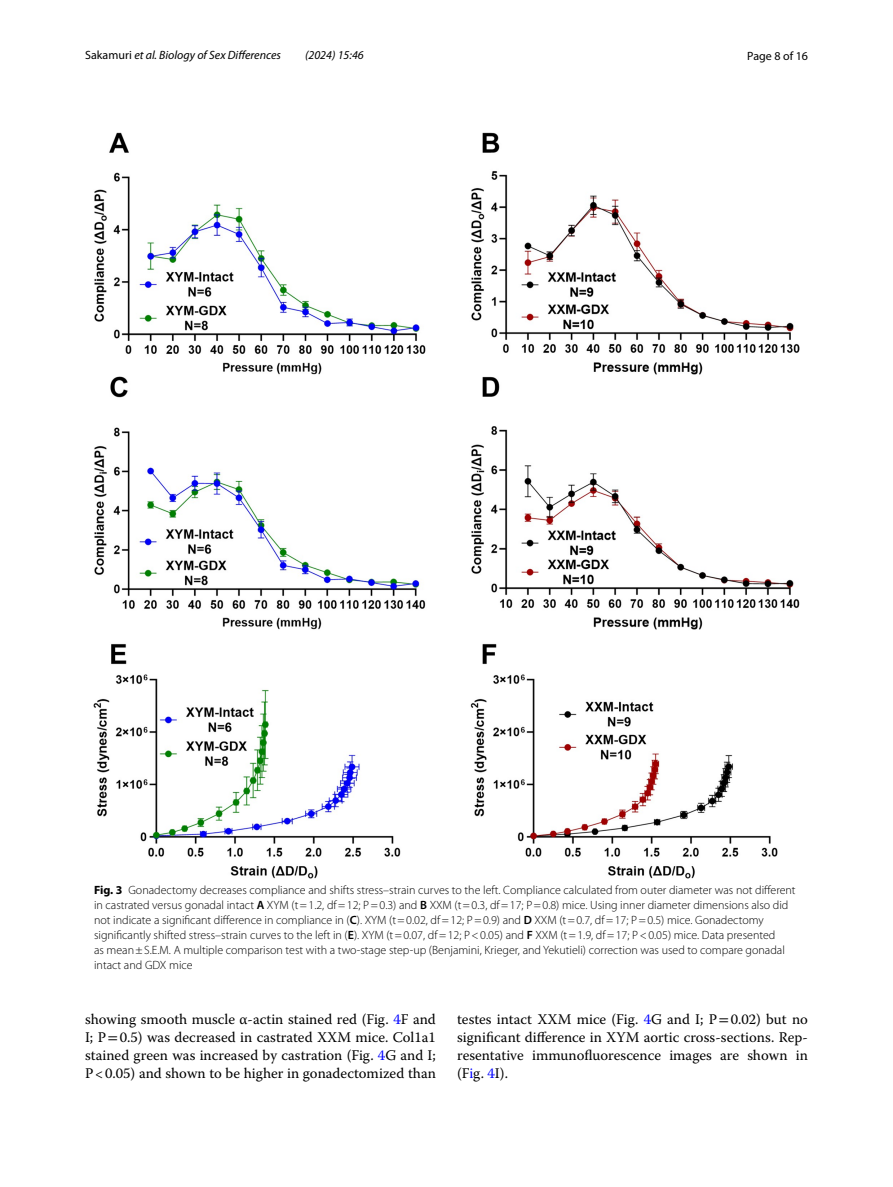
<style>
.page{position:relative;width:893px;height:1187px;background:#fff}
.page>*{position:absolute;margin:0;border:0;box-sizing:border-box;transform-origin:0 0}
.t1{font:14.7px/18px "Warnock Pro";color:#000;text-align:justify}
.t2{font:300 12px/15px "Myriad Pro";color:#000}
.t3{font:italic 12px "Myriad Pro";color:#000}
.t4{font:12px "Myriad Pro";color:#000}
.s1{font-style:normal}
.s2{font-weight:700}
.s3{font-weight:600}
.s4{color:#00f}
.s5{font-family:"STIX"}
</style>
<div class="page">
<img style="left:94px;top:133px;width:705px;height:745px">
<p class="t3" style="left:85px;top:48px;width:197px"><span class="s1">Sakamuri</span> et al. Biology of Sex Differences</p>
<p class="t3" style="left:305px;top:48px;width:60px">(2024) 15:46</p>
<p class="t4" style="left:747px;top:48px;width:62px">Page 8 of 16</p>
<p class="t2" style="left:94px;top:882px;width:703px"><span class="s2">Fig. 3</span> Gonadectomy decreases compliance and shifts stress–strain curves to the left. Compliance calculated from outer diameter was not different in castrated versus gonadal intact <span class="s3">A</span> XYM (t=1.2, df=12; P=0.3) and <span class="s3">B</span> XXM (t=0.3, df=17; P=0.8) mice. Using inner diameter dimensions also did not indicate a significant difference in compliance in (<span class="s3">C</span>). XYM (t=0.02, df=12; P=0.9) and <span class="s3">D</span> XXM (t=0.7, df=17; P=0.5) mice. Gonadectomy significantly shifted stress–strain curves to the left in (<span class="s3">E</span>). XYM (t=0.07, df=12; P&lt;0.05) and <span class="s3">F</span> XXM (t=1.9, df=17; P&lt;0.05) mice. Data presented<br>as mean±S.E.M. A multiple comparison test with a two-stage step-up (Benjamini, Krieger, and Yekutieli) correction was used to compare gonadal intact and GDX mice</p>
<p class="t1" style="left:85px;top:1010px;width:352px">showing smooth muscle α-actin stained red (Fig. <span class="s4">4</span>F and I; P<span class="s5">=</span>0.5) was decreased in castrated XXM mice. Col1a1 stained green was increased by castration (Fig. <span class="s4">4</span>G and I; P&lt;0.05) and shown to be higher in gonadectomized than</p>
<p class="t1" style="left:457px;top:1010px;width:352px">testes intact XXM mice (Fig. <span class="s4">4</span>G and I; P<span class="s5">=</span>0.02) but no significant difference in XYM aortic cross-sections. Rep&shy;resentative immunofluorescence images are shown in (F<span class="s4">i</span>g. <span class="s4">4</span>I).</p>
</div>
